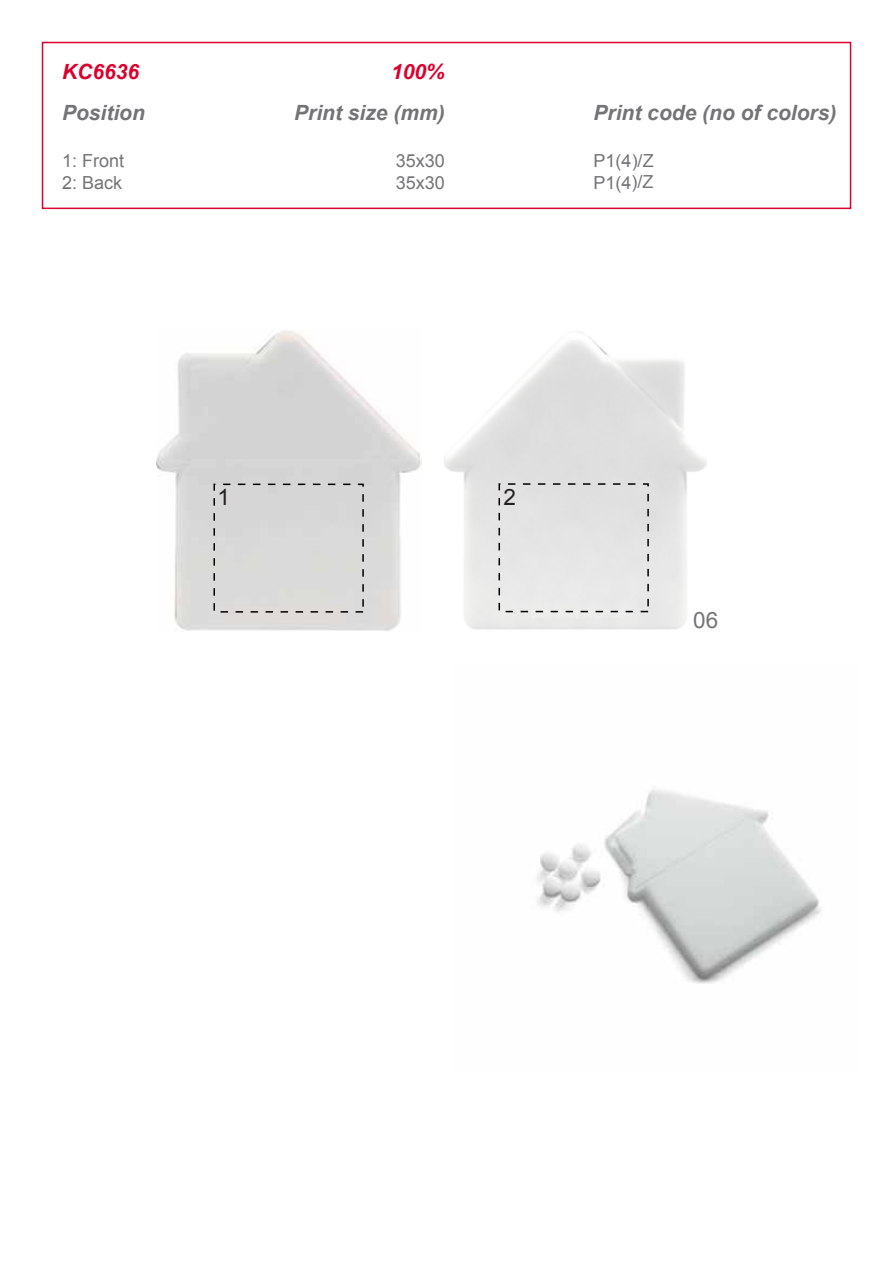
<style>
.page{position:relative;width:893px;height:1263px;background:#fff}
.page>*{position:absolute;margin:0;border:0;box-sizing:border-box;transform-origin:0 0}
.t1{font:22.5px "Arial";color:#241f20}
.t2{font:22.5px "Arial";color:#747476}
.t3{font:italic 700 21px "Arial";color:#747476}
.t4{font:italic 700 21px "Arial";color:#dc002e}
.t5{font:18px "Arial";color:#747476}
</style>
<div class="page">
<div style="left:42px;top:42px;width:809px;height:167px;border:2px solid #dc002e"></div>
<img style="left:157px;top:330px;width:265px;height:301px">
<div style="left:213px;top:484px;width:151px;height:129px;border:2px dashed #000"></div>
<div style="left:498px;top:483px;width:151px;height:129px;border:2px dashed #000"></div>
<img style="left:537px;top:790px;width:284px;height:194px">
<p class="t4" style="left:62px;top:58px;width:79px">KC6636</p>
<p class="t4" style="left:391px;top:58px;width:55px">100%</p>
<p class="t3" style="left:62px;top:99px;width:84px">Position</p>
<p class="t3" style="left:294px;top:99px;width:152px">Print size (mm)</p>
<p class="t3" style="left:594px;top:99px;width:244px">Print code (no of colors)</p>
<p class="t5" style="left:62px;top:149px;width:64px">1: Front</p>
<p class="t5" style="left:396px;top:149px;width:51px">35x30</p>
<p class="t5" style="left:594px;top:149px;width:62px">P1(4)/Z</p>
<p class="t5" style="left:62px;top:171px;width:62px">2: Back</p>
<p class="t5" style="left:396px;top:171px;width:51px">35x30</p>
<p class="t5" style="left:594px;top:170px;width:62px">P1(4)/Z</p>
<p class="t1" style="left:218px;top:483px;width:14px">1</p>
<p class="t1" style="left:503px;top:482px;width:14px">2</p>
<p class="t2" style="left:693px;top:605px;width:27px">06</p>
</div>
